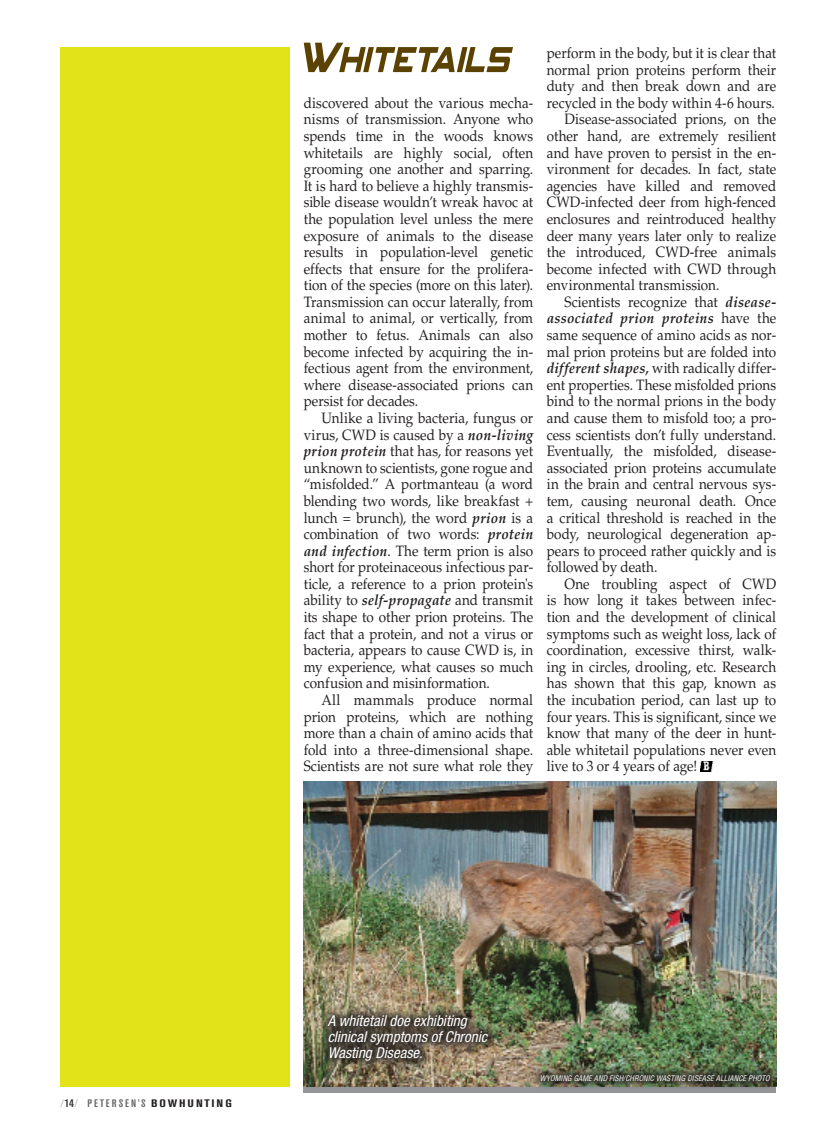
<style>
.page{position:relative;width:837px;height:1134px;background:#fff}
.page>*{position:absolute;margin:0;border:0;box-sizing:border-box;transform-origin:0 0}
.Main_Body_Text{font:15px/16.6px "Palatino LT Std";color:#231f20;text-align:justify;scale:.9 1}
.t1{font:italic condensed 15px/15.8px "Helvetica Neue LT Std";color:#fff}
.t2{font:500 condensed 10.8px "Akzidenz Grotesk Std";letter-spacing:.145em;color:#636366;scale:1.25 1}
.Photo_Credit{font:italic condensed 7.5px "Helvetica LT Std";color:#fff}
.s1{font-weight:700;font-style:italic}
.s2{font-weight:300;color:#a0a1a5}
.s3{font-weight:400;color:#231f20}
.s4{font-weight:700;color:#231f20}
</style>
<div class="page">
<div style="left:61px;top:47px;width:229px;height:1040px;background:#e2e318"></div>
<div style="left:304px;top:1087px;width:472px;height:6px;background:#939598"></div>
<svg style="left:701px;top:761px;width:11px;height:10px"></svg>
<svg style="left:304px;top:43px;width:209px;height:29px"></svg>
<img style="left:304px;top:782px;width:472px;height:305px">
<div style="left:318px;top:1006px;width:179px;height:65px;background:#231f20;opacity:.75"></div>
<div style="left:531px;top:1066px;width:249px;height:24px;background:#231f20;opacity:.75"></div>
<p class="Main_Body_Text" style="left:304px;top:95px;width:257px">discovered about the various mecha&shy;nisms of transmission. Anyone who spends time in the woods knows whitetails are highly social, often grooming one another and sparring.<br>It is hard to believe a highly transmis&shy;sible disease wouldn’t wreak havoc at the population level unless the mere exposure of animals to the disease results in population-level genetic effects that ensure for the prolifera&shy;tion of the species (more on this later).<br>Transmission can occur laterally, from animal to animal, or vertically, from mother to fetus. Animals can also become infected by acquiring the in&shy;fectious agent from the environment, where disease-associated prions can persist for decades.</p>
<p class="Main_Body_Text" style="left:304px;top:410px;width:257px;text-indent:18px">Unlike a living bacteria, fungus or virus, CWD is caused by a <span class="s1">non-living prion protein</span> that has, for reasons yet unknown to scientists, gone rogue and “misfolded.” A portmanteau (a word blending two words, like breakfast + lunch = brunch), the word <span class="s1">prion</span> is a combination of two words: <span class="s1">protein and infection</span>. The term prion is also short for proteinaceous infectious par&shy;ticle, a reference to a prion protein's ability to <span class="s1">self-propagate</span> and transmit its shape to other prion proteins. The fact that a protein, and not a virus or bacteria, appears to cause CWD is, in my experience, what causes so much confusion and misinformation.</p>
<p class="Main_Body_Text" style="left:304px;top:692px;width:257px;text-indent:18px">All mammals produce normal prion proteins, which are nothing more than a chain of amino acids that fold into a three-dimensional shape.<br>Scientists are not sure what role they</p>
<p class="Main_Body_Text" style="left:547px;top:45px;width:257px">perform in the body, but it is clear that normal prion proteins perform their duty and then break down and are recycled in the body within 4-6 hours.</p>
<p class="Main_Body_Text" style="left:547px;top:111px;width:257px;text-indent:18px">Disease-associated prions, on the other hand, are extremely resilient and have proven to persist in the en&shy;vironment for decades. In fact, state agencies have killed and removed CWD-infected deer from high-fenced enclosures and reintroduced healthy deer many years later only to realize the introduced, CWD-free animals become infected with CWD through environmental transmission.</p>
<p class="Main_Body_Text" style="left:547px;top:294px;width:257px;text-indent:18px">Scientists recognize that <span class="s1">disease&shy;associated prion proteins</span> have the same sequence of amino acids as nor&shy;mal prion proteins but are folded into <span class="s1">different shapes,</span> with radically differ&shy;ent properties. These misfolded prions bind to the normal prions in the body and cause them to misfold too; a pro&shy;cess scientists don’t fully understand.<br>Eventually, the misfolded, disease&shy;associated prion proteins accumulate in the brain and central nervous sys&shy;tem, causing neuronal death. Once a critical threshold is reached in the body, neurological degeneration ap&shy;pears to proceed rather quickly and is followed by death.</p>
<p class="Main_Body_Text" style="left:547px;top:576px;width:257px;text-indent:18px">One troubling aspect of CWD is how long it takes between infec&shy;tion and the development of clinical symptoms such as weight loss, lack of coordination, excessive thirst, walk&shy;ing in circles, drooling, etc. Research has shown that this gap, known as the incubation period, can last up to four years. This is significant, since we know that many of the deer in hunt&shy;able whitetail populations never even live to 3 or 4 years of age!</p>
<p class="t2" style="left:60px;top:1097px;width:139px"><span class="s2">/</span><span class="s3">14</span><span class="s2">/</span> PETERSEN’S <span class="s4">BOWHUNTING</span></p>
<p class="t1" style="left:328px;top:1014px;width:161px">A whitetail doe exhibiting clinical symptoms of Chronic<br>Wasting Disease.</p>
<p class="Photo_Credit" style="left:540px;top:1073px;width:232px">WYOMING GAME AND FISH/CHRONIC WASTING DISEASE ALLIANCE PHOTO</p>
</div>
